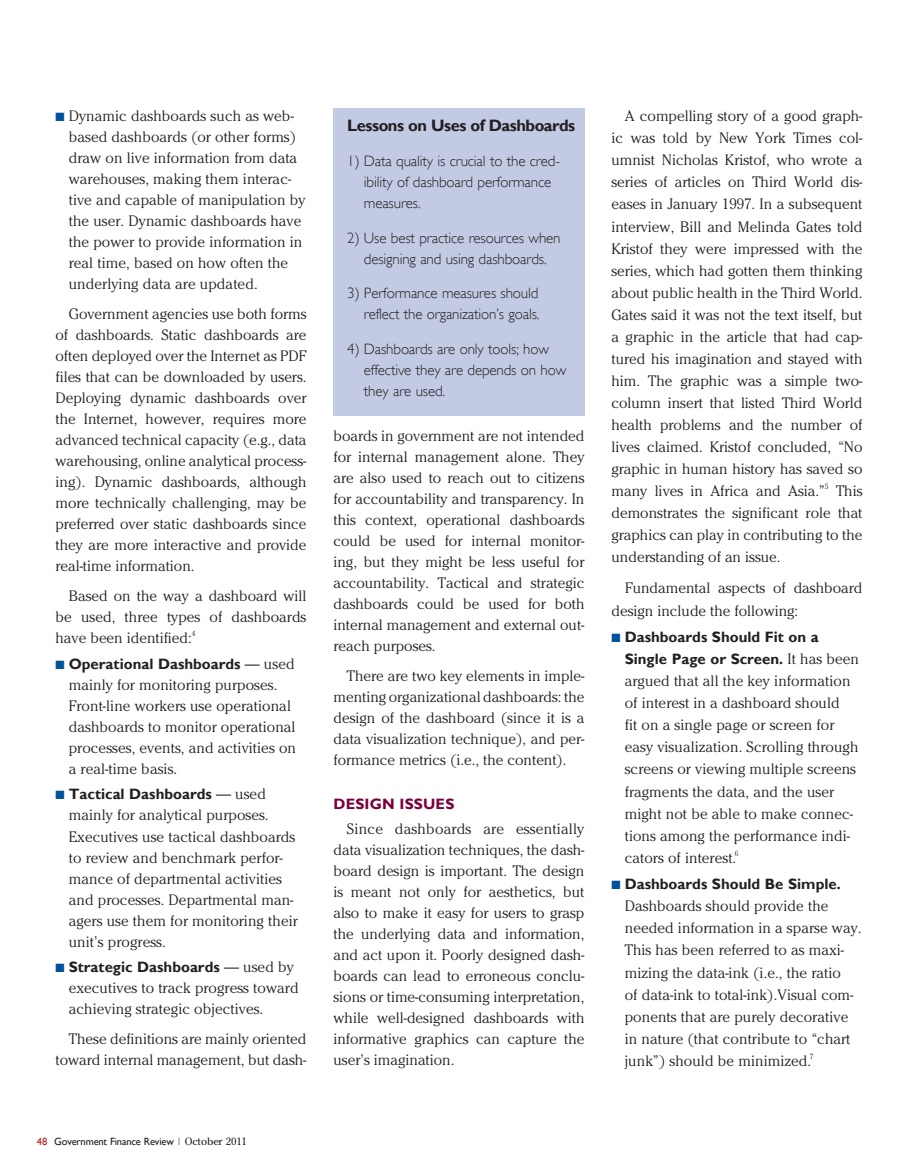
<style>
.page{position:relative;width:918px;height:1175px;background:#fff}
.page>*{position:absolute;margin:0;border:0;box-sizing:border-box;transform-origin:0 0}
.t1{font:700 16.5px "Gill Sans";letter-spacing:-.03em;color:#231f20}
.t2{font:300 15px/21px "Cheltenham";letter-spacing:.005em;color:#231f20}
.t3{font:300 15px/21px "Gill Sans";letter-spacing:-.01em;color:#231f20}
.t4{font:700 15px/22px "Gill Sans";color:#231f20}
.t5{font:700 15px "Gill Sans";letter-spacing:.01em;color:#7a003b}
.t6{font:10.5px "Gill Sans";letter-spacing:-.015em;color:#231f20}
.t7{font:300 7.5px "Cheltenham";color:#231f20}
.s1{color:#01529a}
.s2{font-family:"Cheltenham";font-weight:300}
.s3{color:#b41d15}
.s4{font-family:"Cheltenham"}
</style>
<div class="page">
<div style="left:334px;top:108px;width:251px;height:308px;background:#c3cbe4"></div>
<p class="t2" style="left:69px;top:105px;width:238px;text-indent:-13px"><span class="s1">■</span> Dynamic dashboards such as web&shy;based dashboards (or other forms) draw on live information from data warehouses, making them interac&shy;tive and capable of manipulation by the user. Dynamic dashboards have the power to provide information in real time, based on how often the underlying data are updated.</p>
<p class="t2" style="left:55px;top:303px;width:253px;text-align:justify;text-indent:14px">Government agencies use both forms of dashboards. Static dashboards are often deployed over the Internet as PDF files that can be downloaded by users.<br>Deploying dynamic dashboards over the Internet, however, requires more advanced technical capacity (e.g., data warehousing, online analytical process&shy;ing). Dynamic dashboards, although more technically challenging, may be preferred over static dashboards since they are more interactive and provide real-time information.</p>
<p class="t2" style="left:55px;top:585px;width:253px;text-align:justify;text-indent:14px">Based on the way a dashboard will be used, three types of dashboards have been identified:</p>
<p class="t7" style="left:192px;top:629px;width:5px">4</p>
<p class="t4" style="left:56px;top:653px;width:241px"><span class="s1">■</span> Operational Dashboards <span class="s2">— used</span></p>
<p class="t2" style="left:69px;top:674px;width:229px">mainly for monitoring purposes.<br>Front-line workers use operational dashboards to monitor operational processes, events, and activities on a real-time basis.</p>
<p class="t4" style="left:56px;top:783px;width:212px"><span class="s1">■</span> Tactical Dashboards <span class="s2">— used</span></p>
<p class="t2" style="left:69px;top:804px;width:231px">mainly for analytical purposes.<br>Executives use tactical dashboards to review and benchmark perfor&shy;mance of departmental activities and processes. Departmental man&shy;agers use them for monitoring their unit’s progress.</p>
<p class="t4" style="left:56px;top:956px;width:240px"><span class="s1">■</span> Strategic Dashboards <span class="s2">— used by</span></p>
<p class="t2" style="left:69px;top:977px;width:231px">executives to track progress toward achieving strategic objectives.</p>
<p class="t2" style="left:55px;top:1028px;width:253px;text-align:right">These definitions are mainly oriented toward internal management, but dash-</p>
<p class="t1" style="left:347px;top:116px;width:230px">Lessons on Uses of Dashboards</p>
<p class="t3" style="left:364px;top:150px;width:198px;text-indent:-17px">1) Data quality is crucial to the cred&shy;ibility of dashboard performance measures.</p>
<p class="t3" style="left:347px;top:227px;width:215px;text-align:center">2) Use best practice resources when designing and using dashboards.</p>
<p class="t3" style="left:347px;top:282px;width:194px;text-align:right">3) Performance measures should reflect the organization’s goals.</p>
<p class="t3" style="left:364px;top:338px;width:204px;text-indent:-17px">4) Dashboards are only tools; how effective they are depends on how they are used.</p>
<p class="t2" style="left:333px;top:425px;width:253px;text-align:justify">boards in government are not intended for internal management alone. They are also used to reach out to citizens for accountability and transparency. In this context, operational dashboards could be used for internal monitor&shy;ing, but they might be less useful for accountability. Tactical and strategic dashboards could be used for both internal management and external out&shy;reach purposes.</p>
<p class="t2" style="left:333px;top:665px;width:252px;text-align:justify;text-indent:14px">There are two key elements in imple&shy;menting organizational dashboards: the design of the dashboard (since it is a data visualization technique), and per&shy;formance metrics (i.e., the content).</p>
<p class="t5" style="left:333px;top:794px;width:122px">DESIGN ISSUES</p>
<p class="t2" style="left:333px;top:818px;width:253px;text-align:justify;text-indent:14px">Since dashboards are essentially data visualization techniques, the dash&shy;board design is important. The design is meant not only for aesthetics, but also to make it easy for users to grasp the underlying data and information, and act upon it. Poorly designed dash&shy;boards can lead to erroneous conclu&shy;sions or time-consuming interpretation, while well-designed dashboards with informative graphics can capture the user’s imagination.</p>
<p class="t2" style="left:611px;top:105px;width:253px;line-height:22px;text-align:justify;text-indent:14px">A compelling story of a good graph&shy;ic was told by New York Times col&shy;umnist Nicholas Kristof, who wrote a series of articles on Third World dis&shy;eases in January 1997. In a subsequent interview, Bill and Melinda Gates told Kristof they were impressed with the series, which had gotten them thinking about public health in the Third World.<br>Gates said it was not the text itself, but a graphic in the article that had cap&shy;tured his imagination and stayed with him. The graphic was a simple two&shy;column insert that listed Third World health problems and the number of lives claimed. Kristof concluded, “No graphic in human history has saved so many lives in Africa and Asia.”</p>
<p class="t7" style="left:825px;top:482px;width:5px">5</p>
<p class="t2" style="left:612px;top:480px;width:253px;line-height:22px;text-align:justify;text-indent:225px">This demonstrates the significant role that graphics can play in contributing to the understanding of an issue.</p>
<p class="t2" style="left:612px;top:577px;width:252px;line-height:22px;text-indent:14px">Fundamental aspects of dashboard design include the following:</p>
<p class="t4" style="left:625px;top:626px;width:236px;text-indent:-13px"><span class="s1">■</span> Dashboards Should Fit on a<br>Single Page or Screen. <span class="s2">It has been</span></p>
<p class="t2" style="left:625px;top:670px;width:235px;line-height:22px">argued that all the key information of interest in a dashboard should<br>fit on a single page or screen for easy visualization. Scrolling through screens or viewing multiple screens fragments the data, and the user might not be able to make connec&shy;tions among the performance indi&shy;cators of interest.</p>
<p class="t7" style="left:735px;top:848px;width:5px">6</p>
<p class="t4" style="left:612px;top:873px;width:231px"><span class="s1">■</span> Dashboards Should Be Simple.</p>
<p class="t2" style="left:625px;top:895px;width:238px;line-height:22px">Dashboards should provide the needed information in a sparse way.<br>This has been referred to as maxi&shy;mizing the data-ink (i.e., the ratio<br>of data-ink to total-ink).Visual com&shy;ponents that are purely decorative in nature (that contribute to “chart junk”) should be minimized.</p>
<p class="t7" style="left:810px;top:1051px;width:5px">7</p>
<p class="t6" style="left:37px;top:1135px;width:212px"><span class="s3">48</span> Government Finance Review <span class="s4">| October 2011</span></p>
</div>
